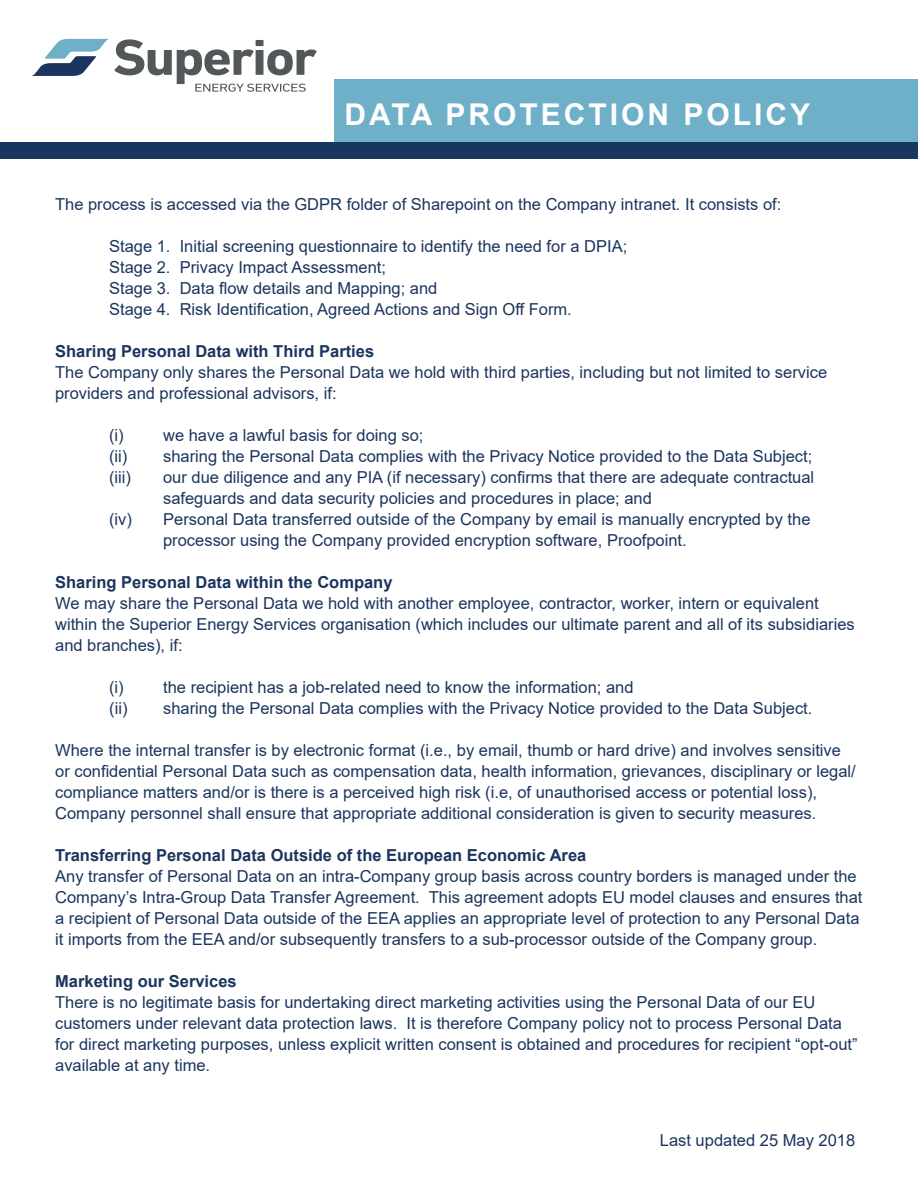
<style>
.page{position:relative;width:918px;height:1188px;background:#fff}
.page>*{position:absolute;margin:0;border:0;box-sizing:border-box;transform-origin:0 0}
.t1{font:700 30px "Arial";letter-spacing:.1em;color:#fff}
.t2{font:16.5px/21px "Arial";color:#1c355e}
.t3{font:700 16.5px "Arial";color:#1c355e}
.t4{font:16.5px "Arial";color:#1c355d}
</style>
<div class="page">
<svg style="left:32px;top:39px;width:285px;height:53px"></svg>
<div style="left:335px;top:79px;width:583px;height:80px;background:#6db0c8"></div>
<div style="left:0;top:143px;width:918px;height:16px;background:#1a355f"></div>
<h1 class="t1" style="left:345px;top:94px;width:467px">DATA PROTECTION POLICY</h1>
<p class="t2" style="left:55px;top:194px;width:728px">The process is accessed via the GDPR folder of Sharepoint on the Company intranet. It consists of:</p>
<p class="t2" style="left:109px;top:236px;width:520px">Stage 1. Initial screening questionnaire to identify the need for a DPIA; Stage 2. Privacy Impact Assessment;<br>Stage 3. Data flow details and Mapping; and<br>Stage 4. Risk Identification, Agreed Actions and Sign Off Form.</p>
<p class="t3" style="left:55px;top:340px;width:321px">Sharing Personal Data with Third Parties</p>
<p class="t2" style="left:55px;top:362px;width:774px">The Company only shares the Personal Data we hold with third parties, including but not limited to service providers and professional advisors, if:</p>
<p class="t2" style="left:109px;top:425px;width:705px">(i) we have a lawful basis for doing so;<br>(ii) sharing the Personal Data complies with the Privacy Notice provided to the Data Subject; (iii)</p>
<p class="t2" style="left:163px;top:467px;width:653px">our due diligence and any PIA (if necessary) confirms that there are adequate contractual</p>
<p class="t2" style="left:163px;top:488px;width:490px">safeguards and data security policies and procedures in place; and</p>
<p class="t2" style="left:109px;top:509px;width:703px">(iv) Personal Data transferred outside of the Company by email is manually encrypted by the</p>
<p class="t2" style="left:163px;top:530px;width:525px">processor using the Company provided encryption software, Proofpoint.</p>
<p class="t3" style="left:55px;top:571px;width:339px">Sharing Personal Data within the Company</p>
<p class="t2" style="left:55px;top:593px;width:801px">We may share the Personal Data we hold with another employee, contractor, worker, intern or equivalent within the Superior Energy Services organisation (which includes our ultimate parent and all of its subsidiaries and branches), if:</p>
<p class="t2" style="left:109px;top:677px;width:705px">(i) the recipient has a job-related need to know the information; and<br>(ii) sharing the Personal Data complies with the Privacy Notice provided to the Data Subject.</p>
<p class="t2" style="left:55px;top:740px;width:802px">Where the internal transfer is by electronic format (i.e., by email, thumb or hard drive) and involves sensitive or confidential Personal Data such as compensation data, health information, grievances, disciplinary or legal/ compliance matters and/or is there is a perceived high risk (i.e, of unauthorised access or potential loss), Company personnel shall ensure that appropriate additional consideration is given to security measures.</p>
<p class="t3" style="left:55px;top:844px;width:533px">Transferring Personal Data Outside of the European Economic Area</p>
<p class="t2" style="left:55px;top:866px;width:809px">Any transfer of Personal Data on an intra-Company group basis across country borders is managed under the Company’s Intra-Group Data Transfer Agreement. This agreement adopts EU model clauses and ensures that a recipient of Personal Data outside of the EEA applies an appropriate level of protection to any Personal Data it imports from the EEA and/or subsequently transfers to a sub-processor outside of the Company group.</p>
<p class="t3" style="left:55px;top:970px;width:183px">Marketing our Services</p>
<p class="t2" style="left:55px;top:992px;width:804px">There is no legitimate basis for undertaking direct marketing activities using the Personal Data of our EU customers under relevant data protection laws. It is therefore Company policy not to process Personal Data for direct marketing purposes, unless explicit written consent is obtained and procedures for recipient “opt-out” available at any time.</p>
<p class="t4" style="left:660px;top:1129px;width:197px">Last updated 25 May 2018</p>
</div>
